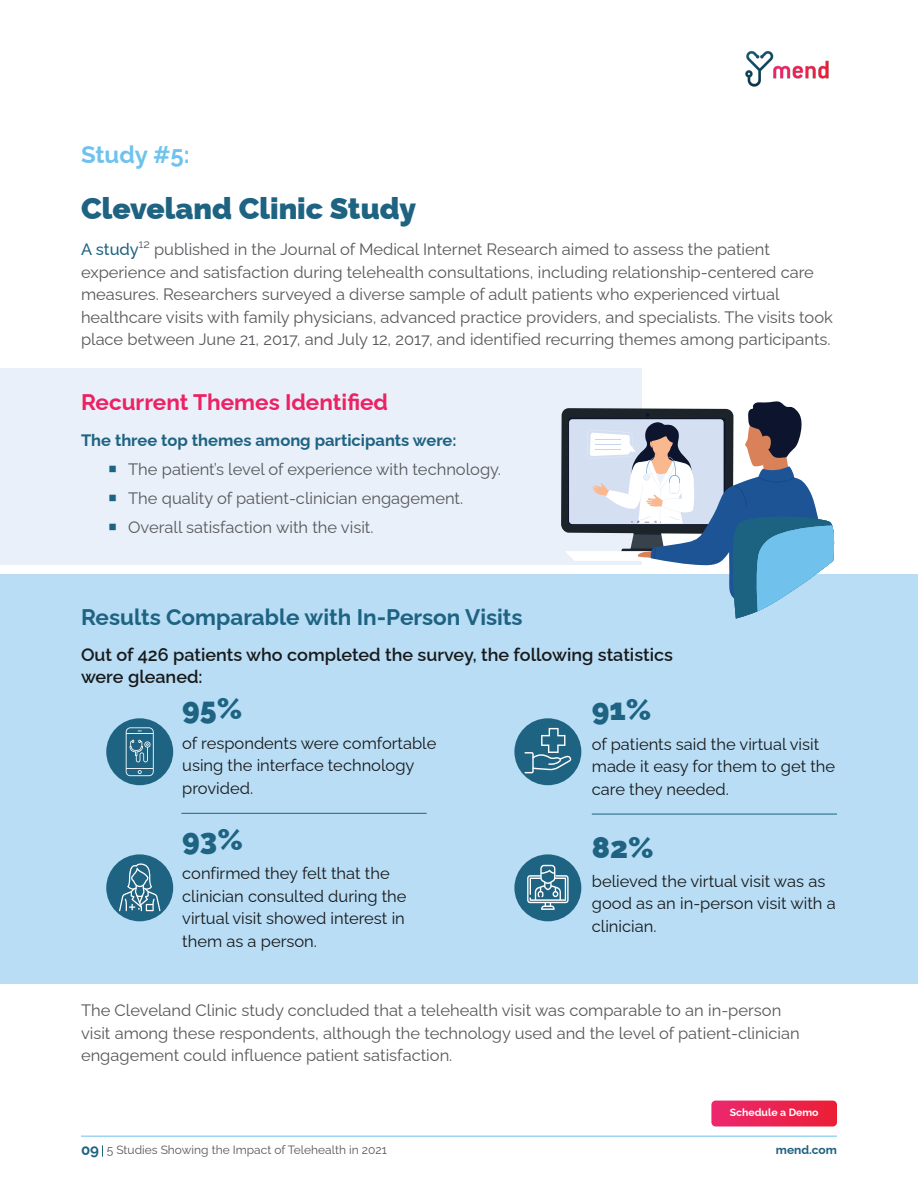
<style>
.page{position:relative;width:918px;height:1188px;background:#fff}
.page>*{position:absolute;margin:0;border:0;box-sizing:border-box;transform-origin:0 0}
.Heading_1{font:900 30px "Raleway";color:#1e6382}
.body{font:900 30px "Raleway";color:#1e6382}
.Heading_1-2{font:700 24px "Raleway";color:#6ec2ed}
.Heading_2{font:700 22.5px "Raleway";color:#1e6382}
.Heading_2-2{font:700 22.5px "Raleway";color:#ec2263}
.body-2{font:600 18px/22.5px "Raleway";color:#18191a}
.body-3{font:16.5px/22.5px "Raleway";color:#57585b}
.body-4{font:16.5px/22.5px "Raleway";color:#18191a}
.body-5{font:700 16.5px "Raleway";color:#1e6382}
.t1{font:12px "Raleway";color:#57585b}
.t2{font:700 12px "Raleway";color:#1e6382}
.body-6{font:700 10.5px "Raleway";color:#fff}
.s1{font-weight:500;color:#1e6382}
.s2{font-weight:700;font-size:15px;color:#1e6382}
</style>
<div class="page">
<div style="left:0;top:368px;width:641px;height:67px;background:#e9f0f9"></div>
<div style="left:0;top:410px;width:641px;height:60px;background:#e9f0f9"></div>
<div style="left:0;top:468px;width:641px;height:60px;background:#e9f0f9"></div>
<div style="left:0;top:498px;width:641px;height:66px;background:#e9f0f9"></div>
<div style="left:0;top:574px;width:918px;height:33px;background:#b8ddf5"></div>
<div style="left:0;top:584px;width:918px;height:66px;background:#b8ddf5"></div>
<div style="left:0;top:624px;width:918px;height:84px;background:#b8ddf5"></div>
<div style="left:0;top:671px;width:918px;height:76px;background:#b8ddf5"></div>
<div style="left:0;top:713px;width:918px;height:105px;background:#b8ddf5"></div>
<div style="left:0;top:802px;width:918px;height:75px;background:#b8ddf5"></div>
<div style="left:0;top:843px;width:918px;height:141px;background:#b8ddf5"></div>
<div style="left:106px;top:718px;width:67px;height:67px;background:#1e6382;border-radius:50%"></div>
<div style="left:514px;top:718px;width:67px;height:67px;background:#1e6382;border-radius:50%"></div>
<div style="left:106px;top:854px;width:67px;height:67px;background:#1e6382;border-radius:50%"></div>
<div style="left:514px;top:854px;width:67px;height:67px;background:#1e6382;border-radius:50%"></div>
<hr style="left:181px;top:813px;width:246px;height:1px;background:#1e6382">
<hr style="left:592px;top:814px;width:245px;height:1px;background:#1e6382">
<svg style="left:126px;top:727px;width:28px;height:49px"></svg>
<svg style="left:119px;top:863px;width:42px;height:48px"></svg>
<svg style="left:525px;top:728px;width:46px;height:45px"></svg>
<svg style="left:527px;top:865px;width:42px;height:45px"></svg>
<svg style="left:561px;top:401px;width:273px;height:218px"></svg>
<svg style="left:711px;top:1101px;width:126px;height:25px"></svg>
<hr style="left:81px;top:1136px;width:756px;height:1px;background:#6ec2ed">
<svg style="left:102px;top:1145px;width:1px;height:12px"></svg>
<img style="left:745px;top:51px;width:84px;height:36px">
<p class="Heading_1-2" style="left:81px;top:135px;width:110px">Study #5:</p>
<p class="Heading_1" style="left:81px;top:185px;width:337px">Cleveland Clinic Study</p>
<p class="body-3" style="left:81px;top:236px;width:753px"><span class="s1">A study</span>¹² published in the Journal of Medical Internet Research aimed to assess the patient experience and satisfaction during telehealth consultations, including relationship-centered care measures. Researchers surveyed a diverse sample of adult patients who experienced virtual healthcare visits with family physicians, advanced practice providers, and specialists. The visits took place between June 21, 2017, and July 12, 2017, and identified recurring themes among participants.</p>
<p class="Heading_2-2" style="left:81px;top:384px;width:309px">Recurrent Themes Identified</p>
<p class="body-5" style="left:81px;top:427px;width:377px">The three top themes among participants were:</p>
<p class="body-3" style="left:128px;top:456px;width:374px">The patient’s level of experience with technology.</p>
<p class="body-3" style="left:128px;top:485px;width:336px">The quality of patient-clinician engagement.</p>
<p class="body-3" style="left:128px;top:515px;width:247px">Overall satisfaction with the visit.</p>
<p class="Heading_2" style="left:81px;top:599px;width:443px">Results Comparable with In-Person Visits</p>
<p class="body-2" style="left:81px;top:641px;width:594px">Out of 426 patients who completed the survey, the following statistics were gleaned:</p>
<p class="body" style="left:182px;top:685px;width:62px">95%</p>
<p class="body-4" style="left:182px;top:730px;width:256px">of respondents were comfortable using the interface technology provided.</p>
<p class="body" style="left:182px;top:815px;width:62px">93%</p>
<p class="body-4" style="left:182px;top:860px;width:226px">confirmed they felt that the clinician consulted during the virtual visit showed interest in them as a person.</p>
<p class="body" style="left:592px;top:686px;width:61px">91%</p>
<p class="body-4" style="left:592px;top:731px;width:245px">of patients said the virtual visit made it easy for them to get the care they needed.</p>
<p class="body" style="left:592px;top:823px;width:63px">82%</p>
<p class="body-4" style="left:592px;top:868px;width:245px">believed the virtual visit was as good as an in-person visit with a clinician.</p>
<p class="body-3" style="left:81px;top:998px;width:720px">The Cleveland Clinic study concluded that a telehealth visit was comparable to an in-person visit among these respondents, although the technology used and the level of patient-clinician engagement could influence patient satisfaction.</p>
<p class="body-6" style="left:730px;top:1104px;width:90px">Schedule a Demo</p>
<p class="t1" style="left:81px;top:1140px;width:307px"><span class="s2">09</span> 5 Studies Showing the Impact of Telehealth in 2021</p>
<p class="t2" style="left:776px;top:1140px;width:63px">mend.com</p>
</div>
